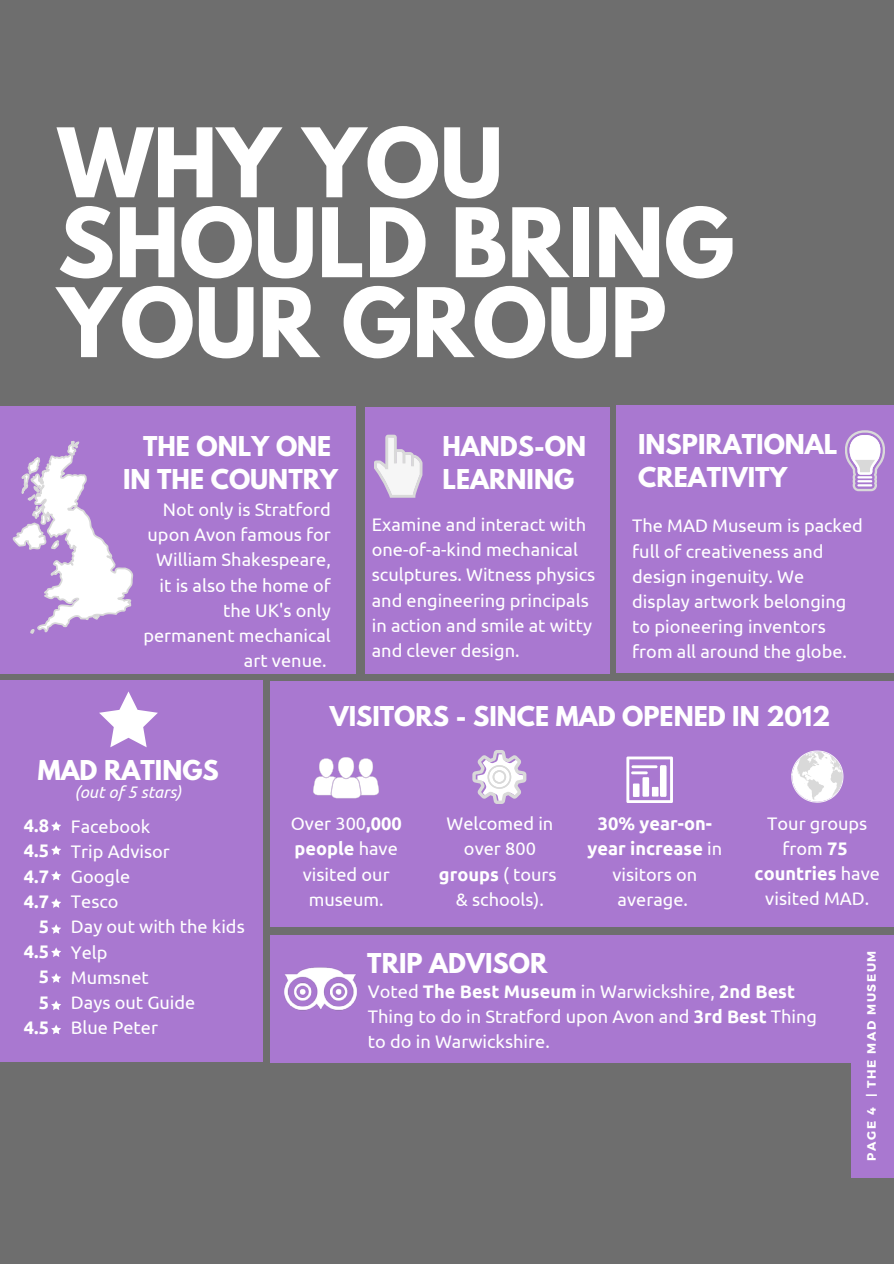
<style>
.page{position:relative;width:894px;height:1264px;background:#fff}
.page>*{position:absolute;margin:0;border:0;box-sizing:border-box;transform-origin:0 0}
.t1{font:700 84.75px/79.9px "League Spartan";color:#fff}
.t2{font:700 24.15px/32.8px "League Spartan";color:#fff}
.t3{font:18.15px/25.2px "Ubuntu";color:#fff}
.t4{font:700 18.15px/25.2px "Ubuntu";color:#fff;text-align:right}
.t5{font:italic 16.65px "Ubuntu";color:#fff}
.t6{font:700 12.15px "Montserrat";letter-spacing:.13em;color:#fff}
.s1{font-weight:700}
.s2{font-weight:400}
</style>
<div class="page">
<div style="left:0;top:0;width:893px;height:1263px;background:#6e6e6e"></div>
<div style="left:270px;top:681px;width:623px;height:245px;background:#a978d0"></div>
<div style="left:270px;top:935px;width:623px;height:127px;background:#a978d0"></div>
<div style="left:851px;top:935px;width:42px;height:242px;background:#a978d0"></div>
<div style="left:0;top:406px;width:356px;height:267px;background:#a978d0"></div>
<svg style="left:13px;top:441px;width:120px;height:193px"></svg>
<div style="left:365px;top:407px;width:244px;height:266px;background:#a978d0"></div>
<div style="left:0;top:680px;width:262px;height:381px;background:#a978d0"></div>
<svg style="left:99px;top:691px;width:59px;height:56px"></svg>
<svg style="left:51px;top:821px;width:10px;height:9px"></svg>
<svg style="left:51px;top:845px;width:10px;height:10px"></svg>
<svg style="left:51px;top:871px;width:10px;height:9px"></svg>
<svg style="left:51px;top:898px;width:10px;height:9px"></svg>
<svg style="left:51px;top:924px;width:10px;height:9px"></svg>
<svg style="left:51px;top:947px;width:10px;height:10px"></svg>
<svg style="left:51px;top:973px;width:10px;height:9px"></svg>
<div style="left:615px;top:406px;width:278px;height:266px;background:#a978d0"></div>
<svg style="left:374px;top:434px;width:48px;height:63px"></svg>
<svg style="left:845px;top:430px;width:39px;height:61px"></svg>
<svg style="left:472px;top:750px;width:54px;height:54px"></svg>
<svg style="left:313px;top:757px;width:66px;height:41px"></svg>
<svg style="left:791px;top:750px;width:52px;height:52px"></svg>
<img style="left:285px;top:967px;width:72px;height:44px">
<svg style="left:51px;top:1000px;width:10px;height:10px"></svg>
<svg style="left:51px;top:1024px;width:10px;height:10px"></svg>
<svg style="left:626px;top:756px;width:46px;height:46px"></svg>
<hr style="left:631px;top:765px;width:26px;height:3px;background:#fff">
<h1 class="t1" style="left:58px;top:134px;width:678px">WHY YOU<br>SHOULD BRING<br>YOUR GROUP</h1>
<h2 class="t2" style="left:123px;top:433px;width:216px;text-align:center">THE ONLY ONE<br>IN THE COUNTRY</h2>
<p class="t3" style="left:143px;top:496px;width:189px;text-align:right">Not only is Stratford upon Avon famous for<br>William Shakespeare, it is also the home of the UK's only permanent mechanical art venue.</p>
<h2 class="t2" style="left:442px;top:433px;width:145px">HANDS-ON<br>LEARNING</h2>
<p class="t3" style="left:371px;top:511px;width:225px">Examine and interact with one-of-a-kind mechanical sculptures. Witness physics and engineering principals in action and smile at witty and clever design.</p>
<h2 class="t2" style="left:638px;top:431px;width:201px">INSPIRATIONAL<br>CREATIVITY</h2>
<p class="t3" style="left:632px;top:513px;width:232px">The MAD Museum is packed full of creativeness and design ingenuity. We display artwork belonging to pioneering inventors from all around the globe.</p>
<h2 class="t2" style="left:38px;top:756px;width:182px">MAD RATINGS</h2>
<p class="t3" style="left:71px;top:813px;width:175px">Facebook<br>Trip Advisor<br>Google<br>Tesco<br>Day out with the kids<br>Yelp<br>Mumsnet<br>Days out Guide<br>Blue Peter</p>
<p class="t5" style="left:74px;top:782px;width:109px">(out of 5 stars)</p>
<p class="t4" style="left:24px;top:813px;width:27px">4.8<br>4.5<br>4.7<br>4.7<br>5<br>4.5<br>5<br>5<br>4.5</p>
<h2 class="t2" style="left:329px;top:703px;width:502px">VISITORS - SINCE MAD OPENED IN 2012</h2>
<p class="t3" style="left:439px;top:810px;width:119px;text-align:center">Welcomed in over 800 <span class="s1">groups</span> ( tours &amp; schools).</p>
<p class="t4" style="left:587px;top:810px;width:136px;text-align:center">30% year-on&shy;year increase <span class="s2">in visitors on average.</span></p>
<p class="t3" style="left:291px;top:810px;width:112px;text-align:center">Over 300<span class="s1">,000 people</span> have visited our museum.</p>
<p class="t3" style="left:754px;top:810px;width:127px;text-align:center">Tour groups from <span class="s1">75 countries</span> have visited MAD.</p>
<h2 class="t2" style="left:367px;top:949px;width:182px">TRIP ADVISOR</h2>
<p class="t3" style="left:368px;top:978px;width:450px">Voted <span class="s1">The Best Museum</span> in Warwickshire, <span class="s1">2nd Best<br></span>Thing to do in Stratford upon Avon and <span class="s1">3rd Best</span> Thing to do in Warwickshire.</p>
<p class="t6" style="left:863px;top:1160px;width:211px;rotate:-90deg">PAGE 4 | THE MAD MUSEUM</p>
</div>
